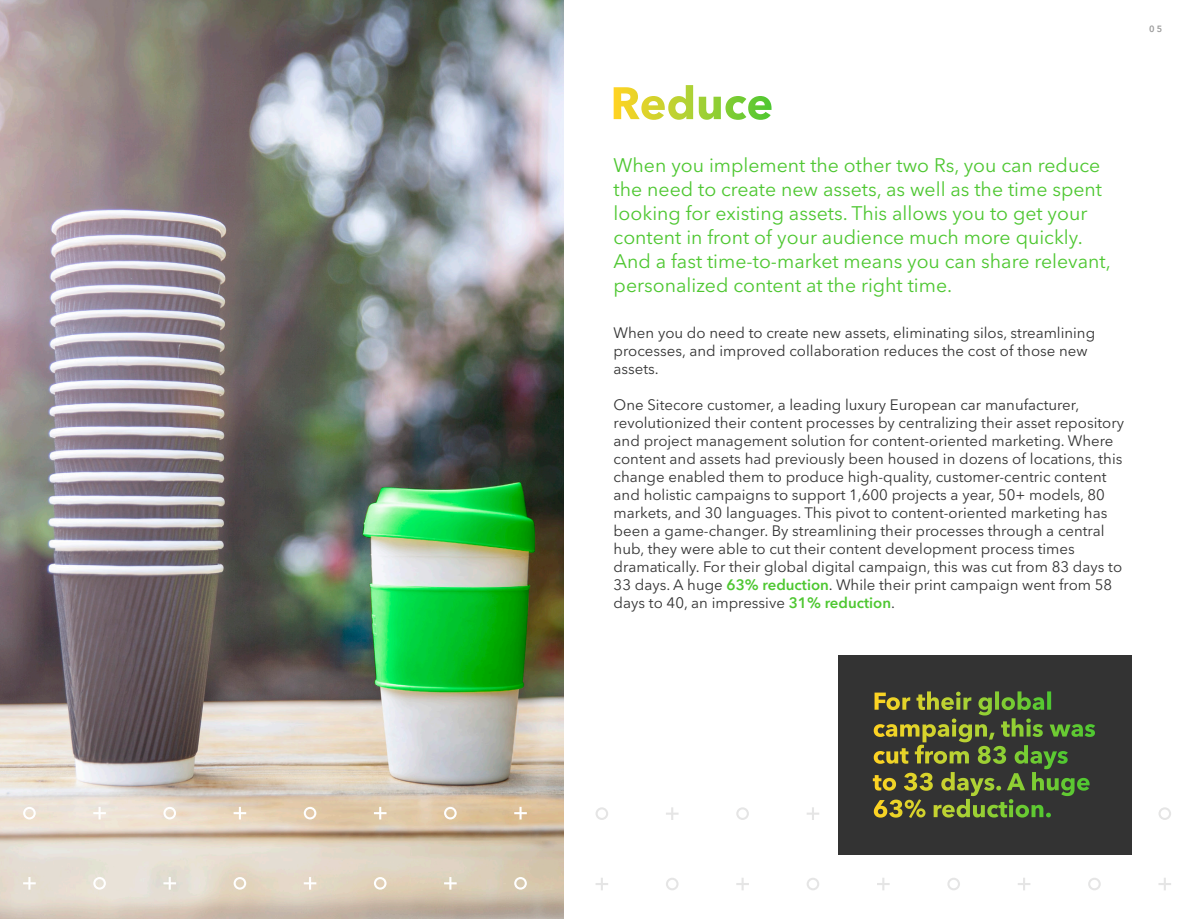
<style>
.page{position:relative;width:1189px;height:919px;background:#fff}
.page>*{position:absolute;margin:0;border:0;box-sizing:border-box;transform-origin:0 0}
.t1{font:19.5px/24px "Avenir Next LT Pro";color:#4ec731}
.t2{font:15px/18px "Avenir Next LT Pro";color:#333}
.t3{font:600 9px "Avenir Next LT Pro";color:#999}
.s1{font-weight:600;color:#4ec731}
</style>
<div class="page">
<img style="left:0;top:0;width:563px;height:918px">
<svg style="left:23px;top:806px;width:13px;height:13px"></svg>
<svg style="left:93px;top:876px;width:13px;height:13px"></svg>
<svg style="left:233px;top:876px;width:13px;height:13px"></svg>
<svg style="left:374px;top:876px;width:12px;height:13px"></svg>
<svg style="left:163px;top:806px;width:13px;height:13px"></svg>
<svg style="left:304px;top:806px;width:12px;height:13px"></svg>
<svg style="left:23px;top:876px;width:13px;height:13px"></svg>
<svg style="left:163px;top:876px;width:13px;height:13px"></svg>
<svg style="left:304px;top:876px;width:12px;height:13px"></svg>
<svg style="left:93px;top:806px;width:13px;height:13px"></svg>
<svg style="left:233px;top:806px;width:13px;height:13px"></svg>
<svg style="left:374px;top:806px;width:12px;height:13px"></svg>
<svg style="left:444px;top:806px;width:12px;height:13px"></svg>
<svg style="left:514px;top:876px;width:13px;height:13px"></svg>
<svg style="left:444px;top:876px;width:12px;height:13px"></svg>
<svg style="left:514px;top:806px;width:13px;height:13px"></svg>
<svg style="left:613px;top:85px;width:158px;height:35px"></svg>
<svg style="left:666px;top:878px;width:12px;height:12px"></svg>
<svg style="left:807px;top:878px;width:12px;height:12px"></svg>
<svg style="left:595px;top:807px;width:13px;height:12px"></svg>
<svg style="left:736px;top:807px;width:13px;height:12px"></svg>
<svg style="left:595px;top:878px;width:13px;height:12px"></svg>
<svg style="left:736px;top:878px;width:13px;height:12px"></svg>
<svg style="left:666px;top:807px;width:12px;height:12px"></svg>
<svg style="left:807px;top:807px;width:12px;height:12px"></svg>
<svg style="left:947px;top:878px;width:13px;height:12px"></svg>
<svg style="left:1088px;top:878px;width:12px;height:12px"></svg>
<svg style="left:1158px;top:807px;width:13px;height:12px"></svg>
<svg style="left:877px;top:878px;width:12px;height:12px"></svg>
<svg style="left:1018px;top:878px;width:12px;height:12px"></svg>
<svg style="left:1158px;top:878px;width:13px;height:12px"></svg>
<div style="left:838px;top:655px;width:293px;height:200px;background:#333"></div>
<svg style="left:873px;top:798px;width:156px;height:20px"></svg>
<svg style="left:904px;top:772px;width:139px;height:18px"></svg>
<svg style="left:914px;top:744px;width:114px;height:19px"></svg>
<svg style="left:951px;top:718px;width:144px;height:18px"></svg>
<svg style="left:874px;top:691px;width:177px;height:19px"></svg>
<p class="t3" style="left:1148px;top:24px;width:15px">05</p>
<p class="t1" style="left:613px;top:153px;width:498px">When you implement the other two Rs, you can reduce the need to create new assets, as well as the time spent looking for existing assets. This allows you to get your content in front of your audience much more quickly.<br>And a fast time-to-market means you can share relevant, personalized content at the right time.</p>
<p class="t2" style="left:613px;top:323px;width:483px">When you do need to create new assets, eliminating silos, streamlining processes, and improved collaboration reduces the cost of those new assets.</p>
<p class="t2" style="left:613px;top:395px;width:512px">One Sitecore customer, a leading luxury European car manufacturer, revolutionized their content processes by centralizing their asset repository and project management solution for content-oriented marketing. Where content and assets had previously been housed in dozens of locations, this change enabled them to produce high-quality, customer-centric content and holistic campaigns to support 1,600 projects a year, 50+ models, 80 markets, and 30 languages. This pivot to content-oriented marketing has been a game-changer. By streamlining their processes through a central hub, they were able to cut their content development process times dramatically. For their global digital campaign, this was cut from 83 days to 33 days. A huge <span class="s1">63% reduction</span>. While their print campaign went from 58 days to 40, an impressive <span class="s1">31% reduction</span>.</p>
</div>
